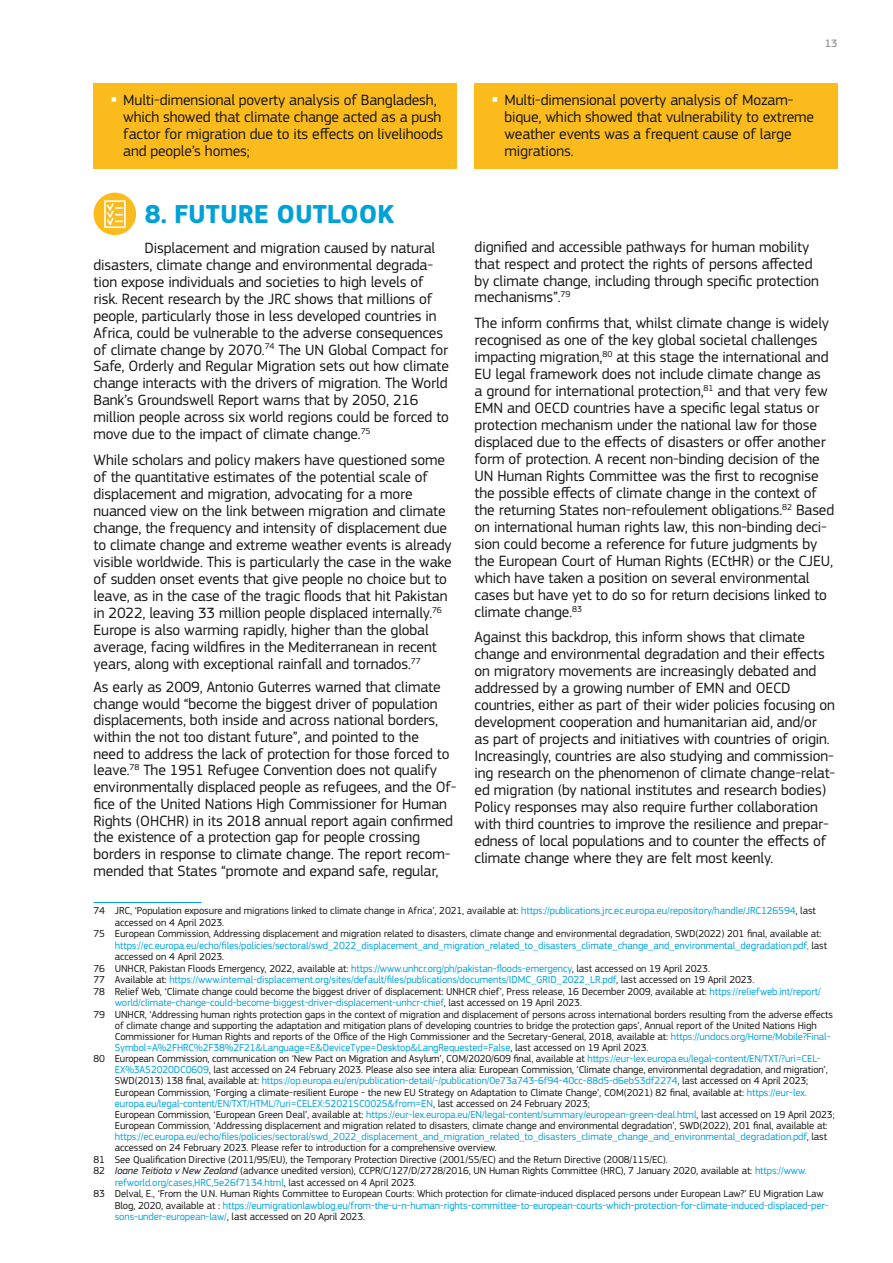
<style>
.page{position:relative;width:893px;height:1263px;background:#fff}
.page>*{position:absolute;margin:0;border:0;box-sizing:border-box;transform-origin:0 0}
.heading2{font:700 27px "EC Square Sans Pro";color:#00a1d7}
.text_main{font:15.45px/17px "EC Square Sans Pro";letter-spacing:-.01em;color:#181716}
.text_first{font:15.45px/17px "EC Square Sans Pro";letter-spacing:-.01em;color:#181716}
.text_yellow-box{font:15.45px/17px "EC Square Sans Pro";letter-spacing:-.01em;color:#181716}
.t1{font:500 11.25px "EC Square Sans Pro";color:#9c9c9d}
.footnote___source{font:10.5px/11.1px "EC Square Sans Pro";letter-spacing:-.01em;color:#181716}
.footnote___source-2{font:10.5px "EC Square Sans Pro";letter-spacing:-.01em;color:#00a1df}
.s1{color:#fff}
.s2{color:#00a1df}
.s3{color:#181716}
.s4{font-style:italic}
</style>
<div class="page">
<div style="left:94px;top:83px;width:363px;height:85px;background:#fbbb1d"></div>
<hr style="left:94px;top:902px;width:108px;height:1px;background:#00a1d7">
<div style="left:475px;top:83px;width:363px;height:85px;background:#fbbb1d"></div>
<div style="left:94px;top:193px;width:42px;height:42px;background:#fbbb1d;border-radius:50%"></div>
<div style="left:104px;top:200px;width:22px;height:28px;border:2px solid #fff"></div>
<svg style="left:105px;top:201px;width:18px;height:26px"></svg>
<p class="t1" style="left:825px;top:37px;width:15px">13</p>
<p class="text_yellow-box" style="left:123px;top:92px;width:321px;text-indent:-13px"><span class="s1">▪</span> Multi-dimensional poverty analysis of Bangladesh, which showed that climate change acted as a push factor for migration due to its effects on livelihoods and people’s homes;</p>
<h1 class="heading2" style="left:145px;top:198px;width:251px">8. FUTURE OUTLOOK</h1>
<p class="text_first" style="left:94px;top:239px;width:357px;text-indent:51px">Displacement and migration caused by natural disasters, climate change and environmental degrada&shy;tion expose individuals and societies to high levels of risk. Recent research by the JRC shows that millions of people, particularly those in less developed countries in Africa, could be vulnerable to the adverse consequences of climate change by 2070.<sup>74</sup> The UN Global Compact for Safe, Orderly and Regular Migration sets out how climate change interacts with the drivers of migration. The World Bank’s Groundswell Report warns that by 2050, 216 million people across six world regions could be forced to move due to the impact of climate change.<sup>75</sup></p>
<p class="text_main" style="left:94px;top:451px;width:360px">While scholars and policy makers have questioned some of the quantitative estimates of the potential scale of displacement and migration, advocating for a more nuanced view on the link between migration and climate change, the frequency and intensity of displacement due to climate change and extreme weather events is already visible worldwide. This is particularly the case in the wake of sudden onset events that give people no choice but to leave, as in the case of the tragic floods that hit Pakistan in 2022, leaving 33 million people displaced internally.<sup>76<br></sup>Europe is also warming rapidly, higher than the global average, facing wildfires in the Mediterranean in recent years, along with exceptional rainfall and tornados.<sup>77</sup></p>
<p class="text_main" style="left:94px;top:679px;width:365px">As early as 2009, Antonio Guterres warned that climate change would “become the biggest driver of population displacements, both inside and across national borders, within the not too distant future”, and pointed to the<br>need to address the lack of protection for those forced to leave.<sup>78</sup> The 1951 Refugee Convention does not qualify environmentally displaced people as refugees, and the Of&shy;fice of the United Nations High Commissioner for Human Rights (OHCHR) in its 2018 annual report again confirmed the existence of a protection gap for people crossing borders in response to climate change. The report recom&shy;mended that States “promote and expand safe, regular,</p>
<p class="text_yellow-box" style="left:504px;top:92px;width:311px;text-indent:-13px"><span class="s1">▪</span> Multi-dimensional poverty analysis of Mozam&shy;bique, which showed that vulnerability to extreme weather events was a frequent cause of large migrations.</p>
<p class="text_main" style="left:475px;top:239px;width:346px">dignified and accessible pathways for human mobility that respect and protect the rights of persons affected by climate change, including through specific protection mechanisms”.<sup>79</sup></p>
<p class="text_main" style="left:475px;top:314px;width:361px">The inform confirms that, whilst climate change is widely recognised as one of the key global societal challenges impacting migration,<sup>80</sup> at this stage the international and EU legal framework does not include climate change as<br>a ground for international protection,<sup>81</sup> and that very few EMN and OECD countries have a specific legal status or protection mechanism under the national law for those displaced due to the effects of disasters or offer another form of protection. A recent non-binding decision of the UN Human Rights Committee was the first to recognise the possible effects of climate change in the context of the returning States non-refoulement obligations.<sup>82</sup> Based on international human rights law, this non-binding deci&shy;sion could become a reference for future judgments by the European Court of Human Rights (ECtHR) or the CJEU, which have taken a position on several environmental cases but have yet to do so for return decisions linked to climate change.<sup>83</sup></p>
<p class="text_main" style="left:475px;top:629px;width:362px">Against this backdrop, this inform shows that climate change and environmental degradation and their effects on migratory movements are increasingly debated and addressed by a growing number of EMN and OECD countries, either as part of their wider policies focusing on development cooperation and humanitarian aid, and/or<br>as part of projects and initiatives with countries of origin.<br>Increasingly, countries are also studying and commission&shy;ing research on the phenomenon of climate change-relat&shy;ed migration (by national institutes and research bodies)<br>Policy responses may also require further collaboration with third countries to improve the resilience and prepar&shy;edness of local populations and to counter the effects of climate change where they are felt most keenly.</p>
<p class="footnote___source" style="left:115px;top:905px;width:703px;line-height:11.6px;text-indent:-21px">74 JRC, ‘Population exposure and migrations linked to climate change in Africa’, 2021, available at: <span class="s2">https://publications.jrc.ec.europa.eu/repository/handle/JRC126594</span>, last accessed on 4 April 2023.</p>
<p class="footnote___source" style="left:115px;top:928px;width:714px;line-height:11.6px;text-indent:-21px">75 European Commission, Addressing displacement and migration related to disasters, climate change and environmental degradation, SWD(2022) 201 final, available at: <span class="s2">https://ec.europa.eu/echo/files/policies/sectoral/swd_2022_displacement_and_migration_related_to_disasters_climate_change_and_environmental_degradation.pdf,</span> last accessed on 4 April 2023.</p>
<p class="footnote___source" style="left:94px;top:963px;width:618px">76 UNHCR, Pakistan Floods Emergency, 2022, available at: <span class="s2">https://www.unhcr.org/ph/pakistan-floods-emergency</span>, last accessed on 19 April 2023.</p>
<p class="footnote___source-2" style="left:94px;top:974px;width:662px"><span class="s3">77 Available at:</span> https://www.internal-displacement.org/sites/default/files/publications/documents/IDMC_GRID_2022_LR.pdf<span class="s3">, last accessed on 19 April 2023.</span></p>
<p class="footnote___source" style="left:115px;top:986px;width:707px;line-height:11.6px;text-indent:-21px">78 Relief Web, ‘Climate change could become the biggest driver of displacement: UNHCR chief’, Press release, 16 December 2009, available at: <span class="s2">https://reliefweb.int/report/ world/climate-change-could-become-biggest-driver-displacement-unhcr-chief</span>, last accessed on 19 April 2023.</p>
<p class="footnote___source" style="left:115px;top:1009px;width:720px;text-indent:-21px">79 UNHCR, ‘Addressing human rights protection gaps in the context of migration and displacement of persons across international borders resulting from the adverse effects of climate change and supporting the adaptation and mitigation plans of developing countries to bridge the protection gaps’, Annual report of the United Nations High Commissioner for Human Rights and reports of the Office of the High Commissioner and the Secretary-General, 2018, available at: <span class="s2">https://undocs.org/Home/Mobile?Final-Symbol=A%2FHRC%2F38%2F21&amp;Language=E&amp;DeviceType=Desktop&amp;LangRequested=False</span>, last accessed on 19 April 2023.</p>
<p class="footnote___source" style="left:115px;top:1053px;width:721px;text-indent:-21px">80 European Commission, communication on ‘New Pact on Migration and Asylum’, COM/2020/609 final, available at <span class="s2">https://eur-lex.europa.eu/legal-content/EN/TXT/?uri=CEL-EX%3A52020DC0609</span>, last accessed on 24 February 2023. Please also see intera alia: European Commission, ‘Climate change, environmental degradation, and migration’, SWD(2013) 138 final, available at: <span class="s2">https://op.europa.eu/en/publication-detail/-/publication/0e73a743-6f94-40cc-88d5-d6eb53df2274</span>, last accessed on 4 April 2023; European Commission, ‘Forging a climate-resilient Europe - the new EU Strategy on Adaptation to Climate Change’, COM(2021) 82 final, available at: <span class="s2">https://eur-lex. europa.eu/legal-content/EN/TXT/HTML/?uri=CELEX:52021SC0025&amp;from=EN</span>, last accessed on 24 February 2023;<br>European Commission, ‘European Green Deal’, available at: <span class="s2">https://eur-lex.europa.eu/EN/legal-content/summary/european-green-deal.html</span>, last accessed on 19 April 2023; European Commission, ‘Addressing displacement and migration related to disasters, climate change and environmental degradation’, SWD(2022), 201 final, available at: <span class="s2">https://ec.europa.eu/echo/files/policies/sectoral/swd_2022_displacement_and_migration_related_to_disasters_climate_change_and_environmental_degradation.pdf</span>, last accessed on 24 February 2023. Please refer to introduction for a comprehensive overview.</p>
<p class="footnote___source" style="left:94px;top:1154px;width:576px">81 See Qualification Directive (2011/95/EU), the Temporary Protection Directive (2001/55/EC) and the Return Directive (2008/115/EC).</p>
<p class="footnote___source" style="left:115px;top:1165px;width:693px;line-height:11.6px;text-indent:-21px">82 <span class="s4">Ioane Teitiota v New Zealand</span> (advance unedited version), CCPR/C/127/D/2728/2016, UN Human Rights Committee (HRC), 7 January 2020, available at: <span class="s2">https://www. refworld.org/cases,HRC,5e26f7134.html</span>, last accessed on 4 April 2023.</p>
<p class="footnote___source" style="left:115px;top:1188px;width:715px;line-height:11.6px;text-indent:-21px">83 Delval, E., ‘From the U.N. Human Rights Committee to European Courts: Which protection for climate-induced displaced persons under European Law?’ EU Migration Law<br>Blog, 2020, available at : <span class="s2">https://eumigrationlawblog.eu/from-the-u-n-human-rights-committee-to-european-courts-which-protection-for-climate-induced-displaced-per&shy;sons-under-european-law/</span>, last accessed on 20 April 2023.</p>
</div>
